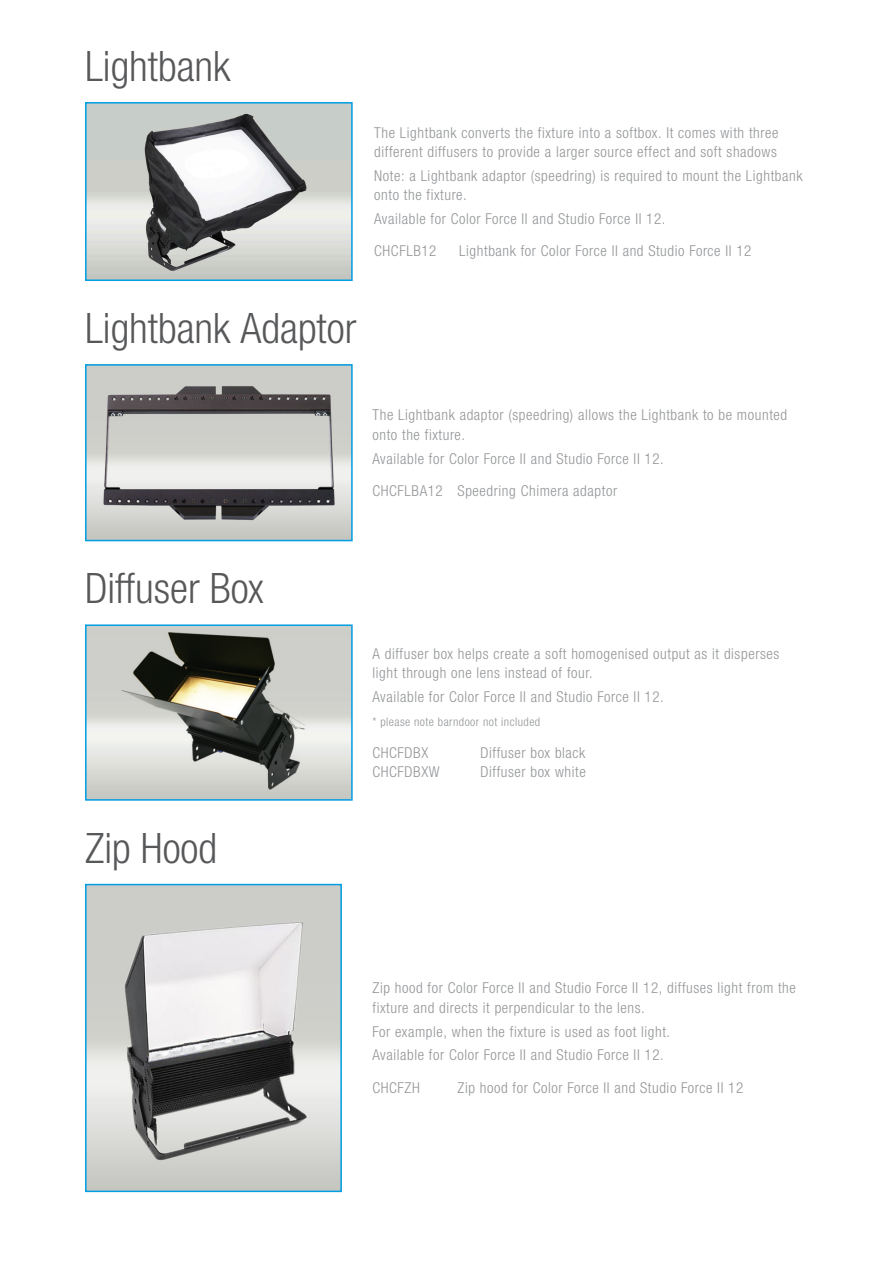
<style>
.page{position:relative;width:893px;height:1263px;background:#fff}
.page>*{position:absolute;margin:0;border:0;box-sizing:border-box;transform-origin:0 0}
.t1{font:300 condensed 42px "Helvetica Neue LTW1 G";color:#57585a}
.t2{font:300 condensed 15px/19.5px "Helvetica Neue LTW1 G";letter-spacing:.04em;color:#939598}
.t3{font:300 condensed 12px "Helvetica Neue LTW1 G";letter-spacing:.04em;color:#939598}
</style>
<div class="page">
<img style="left:88px;top:367px;width:262px;height:171px">
<div style="left:85px;top:364px;width:268px;height:177px;border:2px solid #009ee3"></div>
<img style="left:88px;top:627px;width:262px;height:171px">
<div style="left:85px;top:624px;width:268px;height:177px;border:2px solid #009ee3"></div>
<img style="left:88px;top:887px;width:251px;height:302px">
<div style="left:85px;top:884px;width:257px;height:308px;border:2px solid #009ee3"></div>
<img style="left:88px;top:105px;width:262px;height:173px">
<div style="left:85px;top:102px;width:268px;height:179px;border:2px solid #009ee3"></div>
<p class="t1" style="left:85px;top:42px;width:147px">Lightbank</p>
<p class="t2" style="left:374px;top:123px;width:406px">The Lightbank converts the fixture into a softbox. It comes with three different diffusers to provide a larger source effect and soft shadows</p>
<p class="t2" style="left:374px;top:166px;width:430px">Note: a Lightbank adaptor (speedring) is required to mount the Lightbank onto the fixture.</p>
<p class="t2" style="left:374px;top:209px;width:293px">Available for Color Force II and Studio Force II 12.</p>
<p class="t2" style="left:374px;top:241px;width:64px">CHCFLB12</p>
<p class="t2" style="left:459px;top:241px;width:294px">Lightbank for Color Force II and Studio Force II 12</p>
<p class="t1" style="left:85px;top:303px;width:273px">Lightbank Adaptor</p>
<p class="t2" style="left:372px;top:405px;width:416px">The Lightbank adaptor (speedring) allows the Lightbank to be mounted onto the fixture.</p>
<p class="t2" style="left:372px;top:449px;width:293px">Available for Color Force II and Studio Force II 12.</p>
<p class="t2" style="left:372px;top:481px;width:246px">CHCFLBA12 Speedring Chimera adaptor</p>
<p class="t1" style="left:85px;top:564px;width:180px">Diffuser Box</p>
<p class="t1" style="left:85px;top:823px;width:134px">Zip Hood</p>
<p class="t2" style="left:372px;top:644px;width:408px">A diffuser box helps create a soft homogenised output as it disperses light through one lens instead of four.</p>
<p class="t2" style="left:372px;top:687px;width:293px">Available for Color Force II and Studio Force II 12.</p>
<p class="t3" style="left:372px;top:714px;width:169px">* please note barndoor not included</p>
<p class="t2" style="left:372px;top:743px;width:57px">CHCFDBX</p>
<p class="t2" style="left:480px;top:743px;width:106px">Diffuser box black</p>
<p class="t2" style="left:372px;top:762px;width:69px">CHCFDBXW</p>
<p class="t2" style="left:480px;top:762px;width:107px">Diffuser box white</p>
<p class="t2" style="left:372px;top:978px;width:425px">Zip hood for Color Force II and Studio Force II 12, diffuses light from the fixture and directs it perpendicular to the lens.</p>
<p class="t2" style="left:372px;top:1022px;width:299px">For example, when the fixture is used as foot light.</p>
<p class="t2" style="left:372px;top:1045px;width:293px">Available for Color Force II and Studio Force II 12.</p>
<p class="t2" style="left:372px;top:1078px;width:49px">CHCFZH</p>
<p class="t2" style="left:458px;top:1078px;width:287px">Zip hood for Color Force II and Studio Force II 12</p>
</div>
